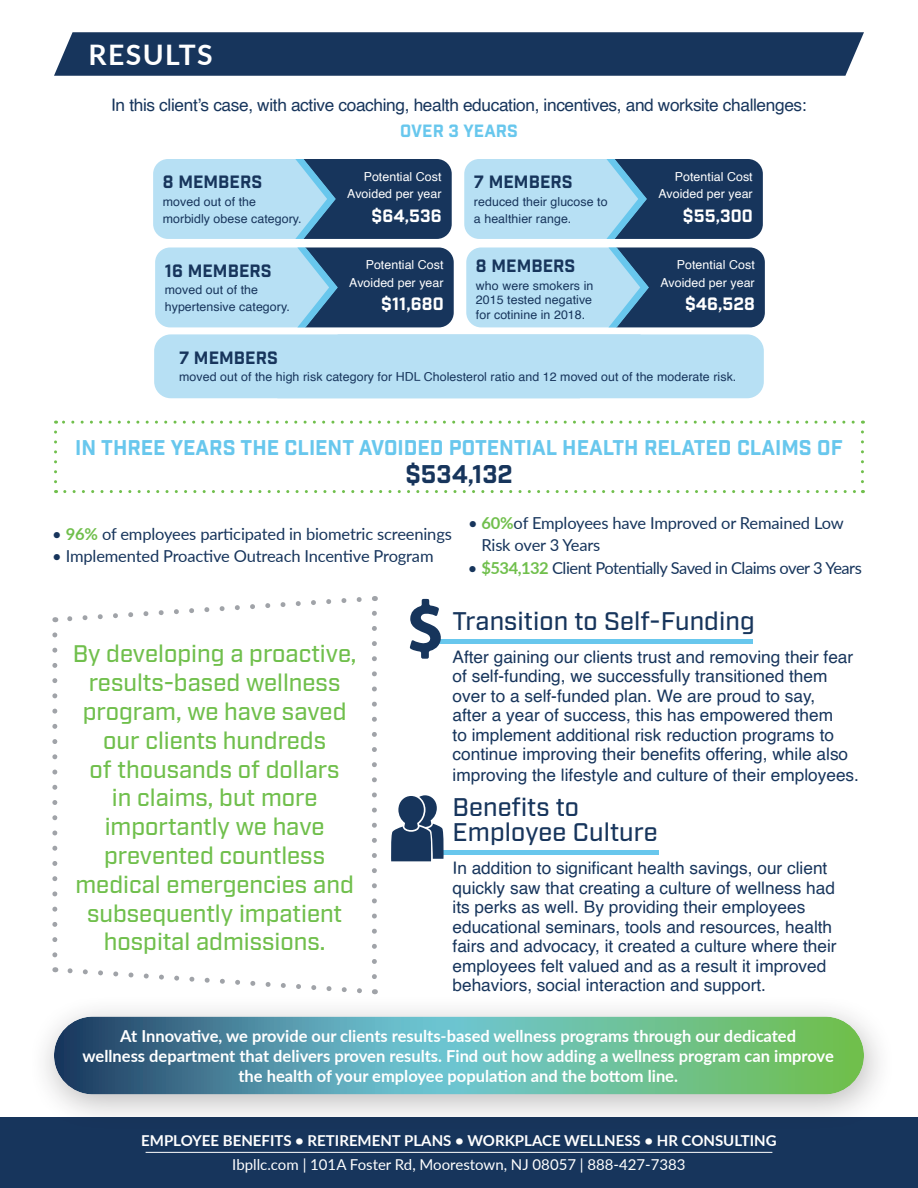
<style>
.page{position:relative;width:918px;height:1188px;background:#fff}
.page>*{position:absolute;margin:0;border:0;box-sizing:border-box;transform-origin:0 0}
.t1{font:700 28.35px "Lato";letter-spacing:.05em;color:#fff}
.t2{font:500 25.5px/25.5px "Industry W00";letter-spacing:.005em;color:#17355c}
.t3{font:24.9px "Industry Inc W00 Base";color:#17355c}
.t4{font:500 24px/28.8px "Industry W00";color:#70bf4c;text-align:center}
.t5{font:20.7px "Industry Inc W00 Base";color:#68c7ed}
.t6{font:17.4px "Industry Inc W00 Base";letter-spacing:.005em;color:#17355c}
.t7{font:17.4px "Industry Inc W00 Base";letter-spacing:.005em;color:#fff}
.t8{font:17.25px/19.8px "Helvetica";color:#17355c}
.t9{font:17.25px "Helvetica";letter-spacing:-.02em;color:#17355c}
.t10{font:17.25px "Industry Inc W00 Base";letter-spacing:.005em;color:#68c7ed}
.t11{font:700 16.5px/19.8px "Lato";color:#fff;text-align:center}
.t12{font:16.5px/22.5px "Lato";letter-spacing:-.015em;color:#17355c}
.t13{font:700 15px "Lato";color:#fff}
.t14{font:15px "Lato";color:#fff}
.t15{font:12.45px/17.4px "Helvetica";letter-spacing:.005em;color:#17355c}
.t16{font:12.45px/17.4px "Helvetica";letter-spacing:.005em;color:#fff;text-align:right}
.s1{font-weight:700;color:#70bf4c}
</style>
<div class="page">
<div style="left:0;top:1117px;width:918px;height:71px;background:#17355c"></div>
<hr style="left:146px;top:1152px;width:626px;height:1px;background:#fff">
<div style="left:27px;top:994px;width:869px;height:138px;background:#231f20;opacity:.3"></div>
<svg style="left:54px;top:1017px;width:810px;height:77px;background:#5da597"></svg>
<div style="left:54px;top:32px;width:810px;height:44px;background:#17355c"></div>
<svg style="left:155px;top:247px;width:299px;height:80px;background:#7095b1"></svg>
<svg style="left:153px;top:159px;width:299px;height:80px;background:#6f94b1"></svg>
<svg style="left:466px;top:247px;width:299px;height:80px;background:#7095b1"></svg>
<svg style="left:464px;top:159px;width:299px;height:80px;background:#6f94b1"></svg>
<div style="left:154px;top:334px;width:610px;height:64px;background:#b7e0f4"></div>
<svg style="left:54px;top:432px;width:3px;height:61px"></svg>
<svg style="left:65px;top:490px;width:798px;height:3px"></svg>
<svg style="left:861px;top:421px;width:3px;height:61px"></svg>
<svg style="left:56px;top:421px;width:797px;height:3px"></svg>
<svg style="left:52px;top:596px;width:325px;height:401px"></svg>
<div style="left:437px;top:639px;width:315px;height:5px;background:#68c7ed"></div>
<div style="left:439px;top:850px;width:220px;height:5px;background:#68c7ed"></div>
<svg style="left:391px;top:795px;width:53px;height:66px"></svg>
<svg style="left:410px;top:599px;width:31px;height:60px"></svg>
<h1 class="t1" style="left:89px;top:39px;width:126px">RESULTS</h1>
<p class="t9" style="left:111px;top:98px;width:697px">In this client’s case, with active coaching, health education, incentives, and worksite challenges:</p>
<p class="t10" style="left:400px;top:123px;width:119px">OVER 3 YEARS</p>
<p class="t6" style="left:163px;top:174px;width:101px">8 MEMBERS</p>
<p class="t15" style="left:163px;top:194px;width:140px">moved out of the morbidly obese category.</p>
<p class="t6" style="left:165px;top:262px;width:108px">16 MEMBERS</p>
<p class="t15" style="left:165px;top:282px;width:127px">moved out of the hypertensive category.</p>
<p class="t16" style="left:347px;top:169px;width:96px">Potential Cost<br>Avoided per year</p>
<p class="t7" style="left:372px;top:207px;width:72px">$64,536</p>
<p class="t16" style="left:349px;top:257px;width:96px">Potential Cost<br>Avoided per year</p>
<p class="t7" style="left:381px;top:296px;width:64px">$11,680</p>
<p class="t16" style="left:658px;top:169px;width:96px">Potential Cost<br>Avoided per year</p>
<p class="t7" style="left:683px;top:207px;width:71px">$55,300</p>
<p class="t16" style="left:660px;top:257px;width:96px">Potential Cost<br>Avoided per year</p>
<p class="t7" style="left:685px;top:296px;width:71px">$46,528</p>
<p class="t6" style="left:474px;top:174px;width:100px">7 MEMBERS</p>
<p class="t15" style="left:474px;top:194px;width:135px">reduced their glucose to a healthier range.</p>
<p class="t6" style="left:476px;top:258px;width:101px">8 MEMBERS</p>
<p class="t15" style="left:476px;top:279px;width:119px;line-height:14.5px;text-align:justify">who were smokers in 2015 tested negative for cotinine in 2018.</p>
<p class="t6" style="left:179px;top:350px;width:100px">7 MEMBERS</p>
<p class="t15" style="left:179px;top:369px;width:559px">moved out of the high risk category for HDL Cholesterol ratio and 12 moved out of the moderate risk.</p>
<p class="t5" style="left:75px;top:438px;width:769px">IN THREE YEARS THE CLIENT AVOIDED POTENTIAL HEALTH RELATED CLAIMS OF</p>
<h3 class="t3" style="left:405px;top:462px;width:109px">$534,132</h3>
<p class="t12" style="left:52px;top:524px;width:401px">• <span class="s1">96%</span> of employees participated in biometric screenings</p>
<p class="t12" style="left:52px;top:547px;width:383px">• Implemented Proactive Outreach Incentive Program</p>
<p class="t12" style="left:481px;top:513px;width:364px;text-indent:-13px">• <span class="s1">60%</span>of Employees have Improved or Remained Low<br>Risk over 3 Years</p>
<p class="t12" style="left:468px;top:558px;width:395px">• <span class="s1">$534,132</span> Client Potentially Saved in Claims over 3 Years</p>
<p class="t4" style="left:73px;top:641px;width:285px">By developing a proactive, results-based wellness program, we have saved our clients hundreds<br>of thousands of dollars<br>in claims, but more importantly we have prevented countless medical emergencies and subsequently impatient hospital admissions.</p>
<h2 class="t2" style="left:453px;top:610px;width:304px">Transition to Self-Funding</h2>
<p class="t8" style="left:453px;top:649px;width:408px">After gaining our clients trust and removing their fear of self-funding, we successfully transitioned them over to a self-funded plan. We are proud to say,<br>after a year of success, this has empowered them<br>to implement additional risk reduction programs to continue improving their benefits offering, while also improving the lifestyle and culture of their employees.</p>
<h2 class="t2" style="left:453px;top:795px;width:207px">Benefits to<br>Employee Culture</h2>
<p class="t8" style="left:453px;top:859px;width:386px">In addition to significant health savings, our client quickly saw that creating a culture of wellness had its perks as well. By providing their employees educational seminars, tools and resources, health fairs and advocacy, it created a culture where their employees felt valued and as a result it improved behaviors, social interaction and support.</p>
<p class="t11" style="left:82px;top:1026px;width:753px">At Innovative, we provide our clients results-based wellness programs through our dedicated<br>wellness department that delivers proven results. Find out how adding a wellness program can improve the health of your employee population and the bottom line.</p>
<p class="t13" style="left:141px;top:1132px;width:637px">EMPLOYEE BENEFITS • RETIREMENT PLANS • WORKPLACE WELLNESS • HR CONSULTING</p>
<p class="t14" style="left:232px;top:1158px;width:455px">Ibpllc.com | 101A Foster Rd, Moorestown, NJ 08057 | 888-427-7383</p>
</div>
